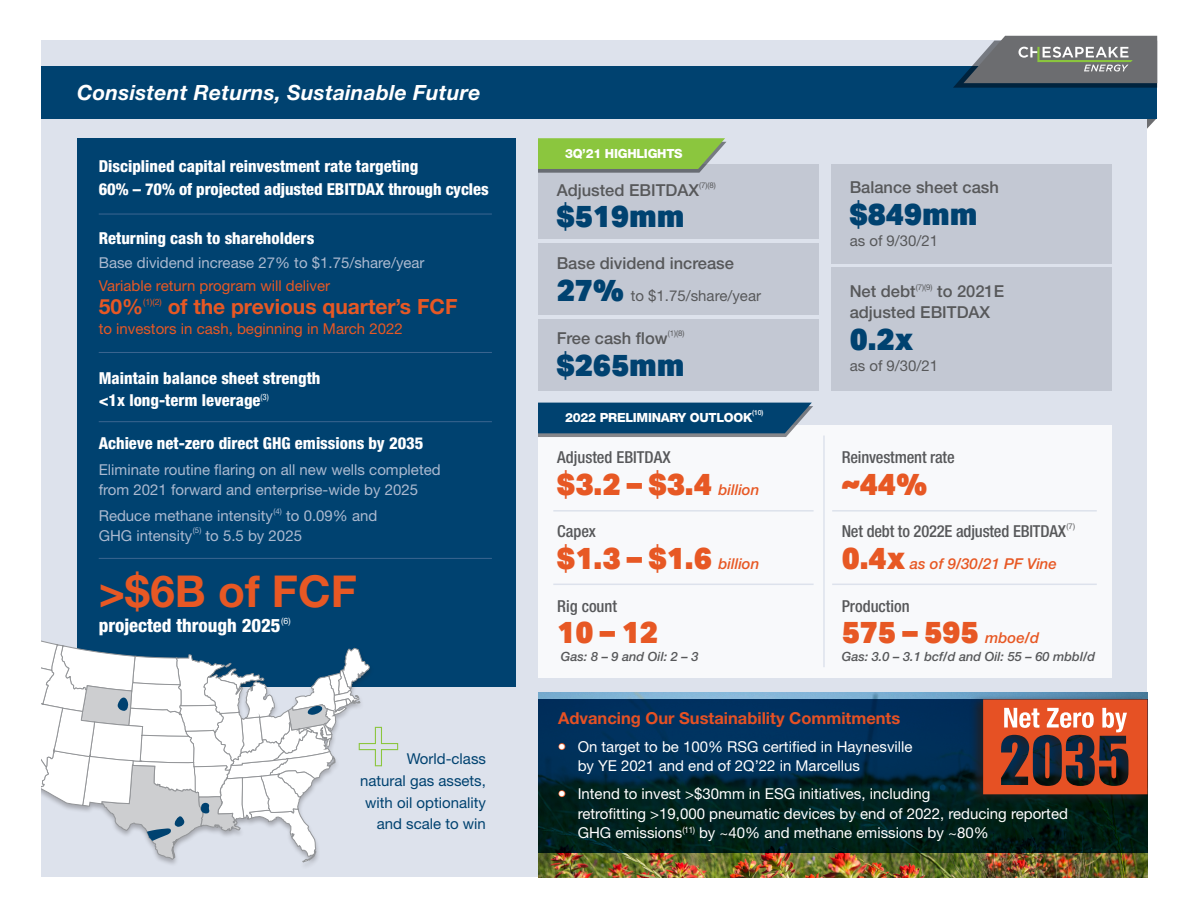
<style>
.page{position:relative;width:1188px;height:918px;background:#fff}
.page>*{position:absolute;margin:0;border:0;box-sizing:border-box;transform-origin:0 0}
.t1{font:700 43.95px "Helvetica Neue LT Std";color:#e75824}
.t2{font:900 30.6px "Aktiv Grotesk";color:#e75824}
.t3{font:900 30.6px "Aktiv Grotesk";color:#004270}
.t4{font:italic 700 21px "Helvetica Neue LT Std";letter-spacing:.01em;color:#fff}
.t5{font:700 21px "Helvetica Neue LT Std";color:#e75824}
.t6{font:800 condensed 18.6px "Helvetica Neue LT Std";color:#fff}
.t7{font:800 condensed 16.5px/22.5px "Helvetica Neue LT Std";color:#fff}
.t8{font:500 16.5px/21px "Helvetica Neue LT Std";color:#57585a}
.t9{font:500 condensed 16.5px "Helvetica Neue LT Std";letter-spacing:-.01em;color:#57585a}
.t10{font:700 16.5px "Helvetica Neue LT Std";color:#e65124}
.t11{font:15px/19.5px "Helvetica Neue LT Std";color:#fff}
.t12{font:15px/19.5px "Helvetica Neue LT Std";color:#acbad0}
.t13{font:15px "Helvetica Neue LT Std";color:#e75824}
.t14{font:15px/21.8px "Helvetica Neue LT Std";color:#004270;text-align:right}
.t15{font:15px "Helvetica Neue LT Std";color:#57585a}
.t16{font:italic 500 15px "Helvetica Neue LT Std";color:#e75824}
.t17{font:italic 500 12.75px "Helvetica Neue LT Std";color:#57585a}
.t18{font:800 12.6px "Helvetica Neue LT Std";letter-spacing:-.02em;color:#fff}
.t19{font:8.7px "Helvetica Neue LT Std";color:#e75824}
.t20{font:8.7px "Helvetica Neue LT Std";color:#fff}
.t21{font:7.8px "Helvetica Neue LT Std";color:#57585a}
.t22{font:7.8px "Helvetica Neue LT Std";color:#acbad0}
.t23{font:500 7.05px "Helvetica Neue LT Std";color:#fff}
.s1{font-family:"Aktiv Grotesk";font-weight:900;font-size:30.6px;color:#004270}
.s2{font-family:"Helvetica Neue LT Std";font-weight:500;font-style:italic;font-size:15px}
.s3{font-family:"Aktiv Grotesk";font-weight:900;font-style:normal;font-size:30.6px}
.s4{color:#e75824}
</style>
<div class="page">
<svg style="left:1148px;top:119px;width:8px;height:9px"></svg>
<div style="left:40px;top:40px;width:1108px;height:838px;background:#dde2ec"></div>
<div style="left:40px;top:66px;width:1117px;height:53px;background:#004270"></div>
<svg style="left:953px;top:36px;width:204px;height:52px"></svg>
<div style="left:77px;top:138px;width:439px;height:549px;background:#004270"></div>
<svg style="left:40px;top:635px;width:359px;height:228px"></svg>
<hr style="left:99px;top:214px;width:393px;height:1px;background:#3c6691">
<hr style="left:99px;top:352px;width:393px;height:1px;background:#3c6691">
<hr style="left:99px;top:421px;width:393px;height:1px;background:#3c6691">
<hr style="left:99px;top:558px;width:393px;height:1px;background:#3c6691">
<div style="left:538px;top:164px;width:281px;height:75px;background:#c3c8d3"></div>
<svg style="left:538px;top:138px;width:188px;height:35px"></svg>
<div style="left:538px;top:319px;width:281px;height:71px;background:#c3c8d3"></div>
<div style="left:538px;top:243px;width:281px;height:72px;background:#c3c8d3"></div>
<div style="left:831px;top:164px;width:281px;height:100px;background:#c3c8d3"></div>
<div style="left:831px;top:267px;width:281px;height:123px;background:#c3c8d3"></div>
<img style="left:538px;top:693px;width:610px;height:185px">
<svg style="left:538px;top:699px;width:610px;height:154px"></svg>
<div style="left:970px;top:694px;width:179px;height:111px;background:#231f20;opacity:.75"></div>
<svg style="left:983px;top:699px;width:165px;height:95px"></svg>
<div style="left:538px;top:426px;width:574px;height:252px;background:#f8f9fb"></div>
<hr style="left:823px;top:436px;width:2px;height:231px;background:#dde2ec">
<hr style="left:553px;top:510px;width:261px;height:2px;background:#dde2ec">
<hr style="left:553px;top:584px;width:261px;height:1px;background:#dde2ec">
<svg style="left:538px;top:403px;width:275px;height:34px"></svg>
<hr style="left:832px;top:510px;width:265px;height:2px;background:#dde2ec">
<hr style="left:832px;top:584px;width:265px;height:1px;background:#dde2ec">
<p class="t4" style="left:77px;top:80px;width:405px">Consistent Returns, Sustainable Future</p>
<p class="t7" style="left:99px;top:155px;width:391px">Disciplined capital reinvestment rate targeting<br>60% – 70% of projected adjusted EBITDAX through cycles</p>
<p class="t7" style="left:99px;top:227px;width:217px">Returning cash to shareholders</p>
<p class="t12" style="left:99px;top:252px;width:327px">Base dividend increase 27% to $1.75/share/year</p>
<p class="t13" style="left:99px;top:277px;width:233px">Variable return program will deliver</p>
<p class="t5" style="left:99px;top:294px;width:46px">50%</p>
<p class="t19" style="left:143px;top:296px;width:20px">(1)(2)</p>
<p class="t5" style="left:168px;top:294px;width:291px">of the previous quarter’s FCF</p>
<p class="t13" style="left:99px;top:320px;width:305px">to investors in cash, beginning in March 2022</p>
<p class="t7" style="left:99px;top:367px;width:223px">Maintain balance sheet strength &lt;1x long-term leverage<sup>(3)</sup></p>
<p class="t7" style="left:99px;top:432px;width:326px">Achieve net-zero direct GHG emissions by 2035</p>
<p class="t12" style="left:99px;top:460px;width:343px">Eliminate routine flaring on all new wells completed from 2021 forward and enterprise-wide by 2025</p>
<p class="t12" style="left:99px;top:506px;width:176px">Reduce methane intensity</p>
<p class="t22" style="left:274px;top:506px;width:10px">(4)</p>
<p class="t12" style="left:286px;top:506px;width:93px">to 0.09% and</p>
<p class="t12" style="left:99px;top:525px;width:95px">GHG intensity</p>
<p class="t22" style="left:193px;top:526px;width:10px">(5)</p>
<p class="t12" style="left:206px;top:525px;width:98px">to 5.5 by 2025</p>
<p class="t1" style="left:99px;top:564px;width:260px">&gt;$6B of FCF</p>
<p class="t6" style="left:99px;top:614px;width:183px">projected through 2025</p>
<p class="t20" style="left:281px;top:615px;width:11px">(6)</p>
<p class="t14" style="left:360px;top:748px;width:127px">World-class natural gas assets, with oil optionality and scale to win</p>
<p class="t18" style="left:565px;top:146px;width:119px">3Q’21 HIGHLIGHTS</p>
<p class="t8" style="left:557px;top:179px;width:144px">Adjusted EBITDAX</p>
<p class="t21" style="left:699px;top:181px;width:18px">(7)(8)</p>
<p class="t3" style="left:557px;top:197px;width:129px">$519mm</p>
<p class="t8" style="left:557px;top:252px;width:179px">Base dividend increase</p>
<p class="t15" style="left:557px;top:287px;width:206px"><span class="s1">27%</span> to $1.75/share/year</p>
<p class="t8" style="left:557px;top:327px;width:112px">Free cash flow</p>
<p class="t21" style="left:668px;top:329px;width:18px">(1)(8)</p>
<p class="t3" style="left:557px;top:345px;width:129px">$265mm</p>
<p class="t18" style="left:565px;top:410px;width:189px">2022 PRELIMINARY OUTLOOK</p>
<p class="t23" style="left:752px;top:409px;width:13px">(10)</p>
<p class="t9" style="left:557px;top:448px;width:115px">Adjusted EBITDAX</p>
<p class="t2" style="left:557px;top:464px;width:204px">$3.2 – $3.4 <span class="s2">billion</span></p>
<p class="t9" style="left:557px;top:522px;width:40px">Capex</p>
<p class="t2" style="left:557px;top:538px;width:204px">$1.3 – $1.6 <span class="s2">billion</span></p>
<p class="t9" style="left:557px;top:596px;width:61px">Rig count</p>
<p class="t2" style="left:557px;top:612px;width:102px">10 – 12</p>
<p class="t17" style="left:561px;top:649px;width:139px">Gas: 8 – 9 and Oil: 2 – 3</p>
<p class="t8" style="left:850px;top:176px;width:151px">Balance sheet cash</p>
<p class="t3" style="left:850px;top:194px;width:129px">$849mm</p>
<p class="t15" style="left:850px;top:231px;width:90px">as of 9/30/21</p>
<p class="t8" style="left:850px;top:281px;width:67px">Net debt</p>
<p class="t21" style="left:916px;top:283px;width:18px">(7)(9)</p>
<p class="t8" style="left:850px;top:281px;width:156px;text-indent:87px">to 2021E adjusted EBITDAX</p>
<p class="t3" style="left:850px;top:319px;width:65px">0.2x</p>
<p class="t15" style="left:850px;top:357px;width:90px">as of 9/30/21</p>
<p class="t9" style="left:842px;top:448px;width:115px">Reinvestment rate</p>
<p class="t2" style="left:842px;top:464px;width:87px">~44%</p>
<p class="t9" style="left:842px;top:521px;width:226px">Net debt to 2022E adjusted EBITDAX</p>
<p class="t21" style="left:1067px;top:522px;width:10px">(7)</p>
<p class="t16" style="left:842px;top:555px;width:217px"><span class="s3">0.4x</span> as of 9/30/21 PF Vine</p>
<p class="t9" style="left:842px;top:596px;width:70px">Production</p>
<p class="t2" style="left:842px;top:612px;width:199px">575 – 595 <span class="s2">mboe/d</span></p>
<p class="t17" style="left:842px;top:649px;width:255px">Gas: 3.0 – 3.1 bcf/d and Oil: 55 – 60 mbbl/d</p>
<p class="t10" style="left:558px;top:708px;width:344px">Advancing Our Sustainability Commitments</p>
<p class="t11" style="left:578px;top:737px;width:336px;text-indent:-20px"><span class="s4">•</span> On target to be 100% RSG certified in Haynesville by YE 2021 and end of 2Q’22 in Marcellus</p>
<p class="t11" style="left:578px;top:784px;width:492px;text-indent:-20px"><span class="s4">•</span> Intend to invest &gt;$30mm in ESG initiatives, including<br>retrofitting &gt;19,000 pneumatic devices by end of 2022, reducing reported<br>GHG emissions<sup>(11)</sup> by ~40% and methane emissions by ~80%</p>
</div>
